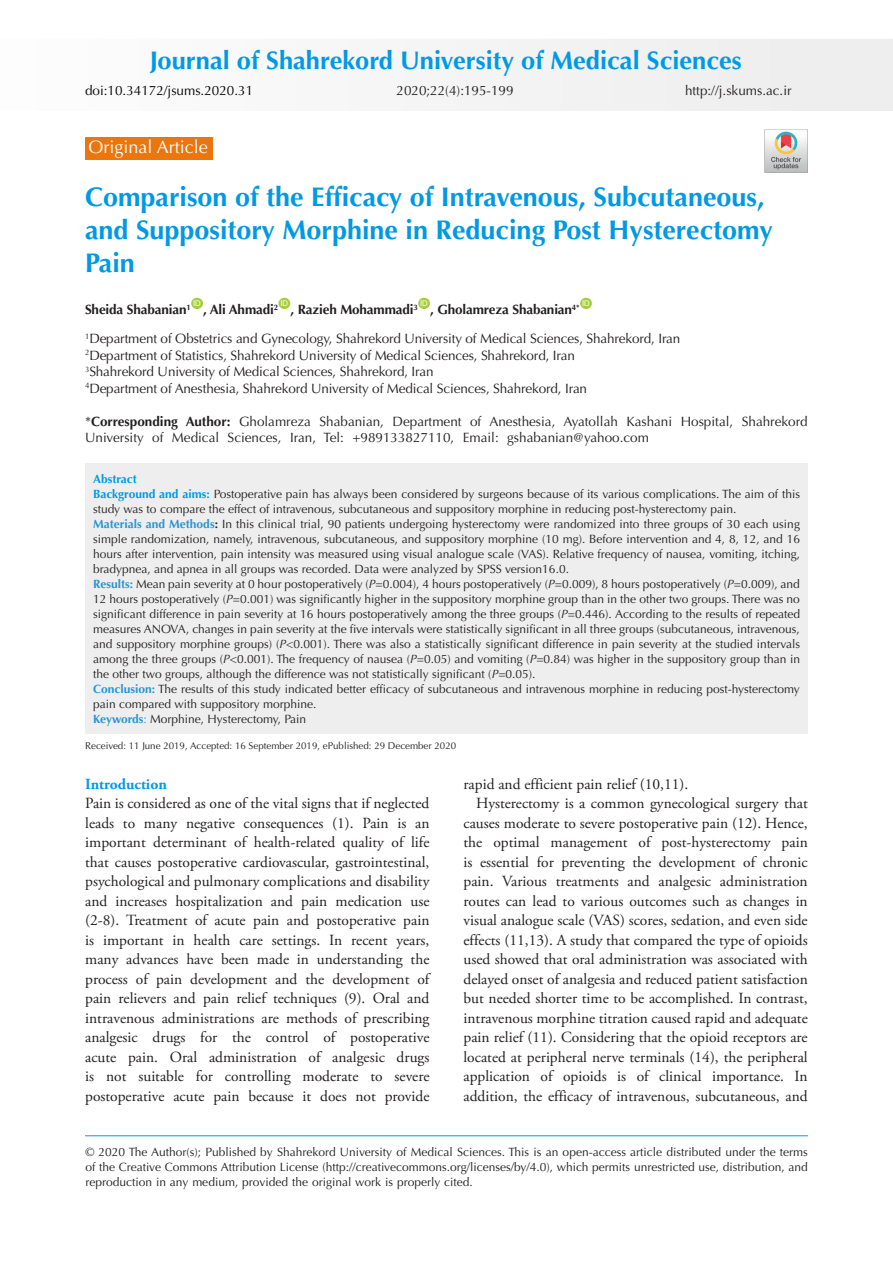
<style>
.page{position:relative;width:893px;height:1263px;background:#fff}
.page>*{position:absolute;margin:0;border:0;box-sizing:border-box;transform-origin:0 0}
.t1{font:700 27px/33px "Optima LT Std";color:#0099e5}
.t2{font:700 25.5px "Optima LT Std";color:#0099e5}
.t3{font:18px "Optima LT Std";color:#fff}
.t4{font:15.45px/19.5px "Adobe Garamond Pro";color:#231f20;text-align:justify}
.t5{font:700 15.45px "Adobe Garamond Pro";color:#0099e5}
.t6{font:13.5px/16.5px "Optima LT Std";letter-spacing:-.01em;color:#231f20}
.t7{font:700 13.5px "Optima LT Std";letter-spacing:-.01em;color:#231f20}
.t8{font:13.5px "Optima LT Std";color:#040503}
.t9{font:12px/15px "Optima LT Std";color:#231f20;text-align:justify}
.t10{font:700 12px "Optima LT Std";color:#0099e5}
.t11{font:9.75px "Optima LT Std";color:#231f20}
.t12{font:7.8px "Arial";color:#fff}
.s1{font-weight:700}
.s2{font-weight:700;color:#0099e5}
.s3{font-weight:700;color:#2995d2}
.s4{font-style:italic}
.s5{color:#2995d2}
</style>
<div class="page">
<div style="left:457px;top:39px;width:436px;height:72px;background:#f0f0f0"></div>
<hr style="left:85px;top:1135px;width:723px;height:1px;background:#0099e5">
<div style="left:191px;top:298px;width:12px;height:11px;background:#a6ce39;border-radius:50%"></div>
<div style="left:278px;top:298px;width:12px;height:11px;background:#a6ce39;border-radius:50%"></div>
<div style="left:418px;top:298px;width:12px;height:11px;background:#a6ce39;border-radius:50%"></div>
<div style="left:580px;top:298px;width:12px;height:11px;background:#a6ce39;border-radius:50%"></div>
<div style="left:85px;top:137px;width:128px;height:23px;background:#ea760d"></div>
<div style="left:85px;top:464px;width:723px;height:270px;background:#eee"></div>
<img style="left:765px;top:129px;width:43px;height:43px">
<p class="t2" style="left:150px;top:46px;width:594px">Journal of Shahrekord University of Medical Sciences</p>
<p class="t8" style="left:85px;top:83px;width:170px">doi:10.34172/jsums.2020.31</p>
<p class="t6" style="left:396px;top:82px;width:119px">2020;22(4):195-199</p>
<p class="t3" style="left:88px;top:137px;width:121px">Original Article</p>
<p class="t6" style="left:685px;top:82px;width:108px">http://j.skums.ac.ir</p>
<p class="t1" style="left:85px;top:181px;width:689px">Comparison of the Efficacy of Intravenous, Subcutaneous, and Suppository Morphine in Reducing Post Hysterectomy<br>Pain</p>
<p class="t7" style="left:85px;top:302px;width:107px">Sheida Shabanian<sup>1</sup></p>
<p class="t12" style="left:582px;top:298px;width:9px">ID</p>
<p class="t6" style="left:85px;top:331px;width:597px"><sup>1</sup>Department of Obstetrics and Gynecology, Shahrekord University of Medical Sciences, Shahrekord, Iran</p>
<p class="t6" style="left:85px;top:347px;width:491px"><sup>2</sup>Department of Statistics, Shahrekord University of Medical Sciences, Shahrekord, Iran</p>
<p class="t6" style="left:85px;top:364px;width:350px"><sup>3</sup>Shahrekord University of Medical Sciences, Shahrekord, Iran</p>
<p class="t6" style="left:85px;top:380px;width:504px"><sup>4</sup>Department of Anesthesia, Shahrekord University of Medical Sciences, Shahrekord, Iran</p>
<p class="t6" style="left:85px;top:413px;width:724px">*<span class="s1">Corresponding Author:</span> Gholamreza Shabanian, Department of Anesthesia, Ayatollah Kashani Hospital, Shahrekord<br>University of Medical Sciences, Iran, Tel: +989133827110, Email: gshabanian@yahoo.com</p>
<p class="t12" style="left:193px;top:298px;width:9px">ID</p>
<p class="t12" style="left:280px;top:298px;width:9px">ID</p>
<p class="t12" style="left:420px;top:298px;width:9px">ID</p>
<p class="t7" style="left:203px;top:302px;width:76px">, Ali Ahmadi<sup>2</sup></p>
<p class="t7" style="left:291px;top:302px;width:129px">, Razieh Mohammadi<sup>3</sup></p>
<p class="t7" style="left:430px;top:302px;width:151px">, Gholamreza Shabanian<sup>4*</sup></p>
<p class="t10" style="left:93px;top:472px;width:45px">Abstract</p>
<p class="t9" style="left:93px;top:486px;width:708px"><span class="s2">Background and aims:</span> Postoperative pain has always been considered by surgeons because of its various complications. The aim of this study was to compare the effect of intravenous, subcutaneous and suppository morphine in reducing post-hysterectomy pain.</p>
<p class="t9" style="left:93px;top:516px;width:708px"><span class="s3">Materials and Methods</span><span class="s1">:</span> In this clinical trial, 90 patients undergoing hysterectomy were randomized into three groups of 30 each using simple randomization, namely, intravenous, subcutaneous, and suppository morphine (10 mg). Before intervention and 4, 8, 12, and 16 hours after intervention, pain intensity was measured using visual analogue scale (VAS). Relative frequency of nausea, vomiting, itching, bradypnea, and apnea in all groups was recorded. Data were analyzed by SPSS version16.0.</p>
<p class="t9" style="left:93px;top:576px;width:708px"><span class="s3">Results:</span> Mean pain severity at 0 hour postoperatively (<span class="s4">P</span>=0.004), 4 hours postoperatively (<span class="s4">P</span>=0.009), 8 hours postoperatively (<span class="s4">P</span>=0.009), and 12 hours postoperatively (<span class="s4">P</span>=0.001) was significantly higher in the suppository morphine group than in the other two groups. There was no significant difference in pain severity at 16 hours postoperatively among the three groups (<span class="s4">P</span>=0.446). According to the results of repeated measures ANOVA, changes in pain severity at the five intervals were statistically significant in all three groups (subcutaneous, intravenous, and suppository morphine groups) (<span class="s4">P</span>&lt;0.001). There was also a statistically significant difference in pain severity at the studied intervals among the three groups (<span class="s4">P</span>&lt;0.001). The frequency of nausea (<span class="s4">P</span>=0.05) and vomiting (<span class="s4">P</span>=0.84) was higher in the suppository group than in the other two groups, although the difference was not statistically significant (<span class="s4">P</span>=0.05).</p>
<p class="t9" style="left:93px;top:681px;width:708px"><span class="s3">Conclusion:</span> The results of this study indicated better efficacy of subcutaneous and intravenous morphine in reducing post-hysterectomy pain compared with suppository morphine.</p>
<p class="t9" style="left:93px;top:711px;width:214px"><span class="s3">Keywords</span><span class="s5">:</span> Morphine, Hysterectomy, Pain</p>
<p class="t11" style="left:85px;top:740px;width:372px">Received: 11 June 2019, Accepted: 16 September 2019, ePublished: 29 December 2020</p>
<p class="t5" style="left:85px;top:775px;width:83px">Introduction</p>
<p class="t4" style="left:85px;top:794px;width:346px">Pain is considered as one of the vital signs that if neglected leads to many negative consequences (1). Pain is an important determinant of health-related quality of life that causes postoperative cardiovascular, gastrointestinal, psychological and pulmonary complications and disability and increases hospitalization and pain medication use (2-8). Treatment of acute pain and postoperative pain is important in health care settings. In recent years, many advances have been made in understanding the process of pain development and the development of pain relievers and pain relief techniques (9). Oral and intravenous administrations are methods of prescribing analgesic drugs for the control of postoperative acute pain. Oral administration of analgesic drugs is not suitable for controlling moderate to severe postoperative acute pain because it does not provide</p>
<p class="t4" style="left:463px;top:774px;width:226px">rapid and efficient pain relief (10,11).</p>
<p class="t4" style="left:463px;top:794px;width:346px;text-indent:13px">Hysterectomy is a common gynecological surgery that causes moderate to severe postoperative pain (12). Hence, the optimal management of post-hysterectomy pain is essential for preventing the development of chronic pain. Various treatments and analgesic administration routes can lead to various outcomes such as changes in visual analogue scale (VAS) scores, sedation, and even side effects (11,13). A study that compared the type of opioids used showed that oral administration was associated with delayed onset of analgesia and reduced patient satisfaction but needed shorter time to be accomplished. In contrast, intravenous morphine titration caused rapid and adequate pain relief (11). Considering that the opioid receptors are located at peripheral nerve terminals (14), the peripheral application of opioids is of clinical importance. In addition, the efficacy of intravenous, subcutaneous, and</p>
<p class="t9" style="left:85px;top:1144px;width:724px">© 2020 The Author(s); Published by Shahrekord University of Medical Sciences. This is an open-access article distributed under the terms of the Creative Commons Attribution License (http://creativecommons.org/licenses/by/4.0), which permits unrestricted use, distribution, and reproduction in any medium, provided the original work is properly cited.</p>
</div>
